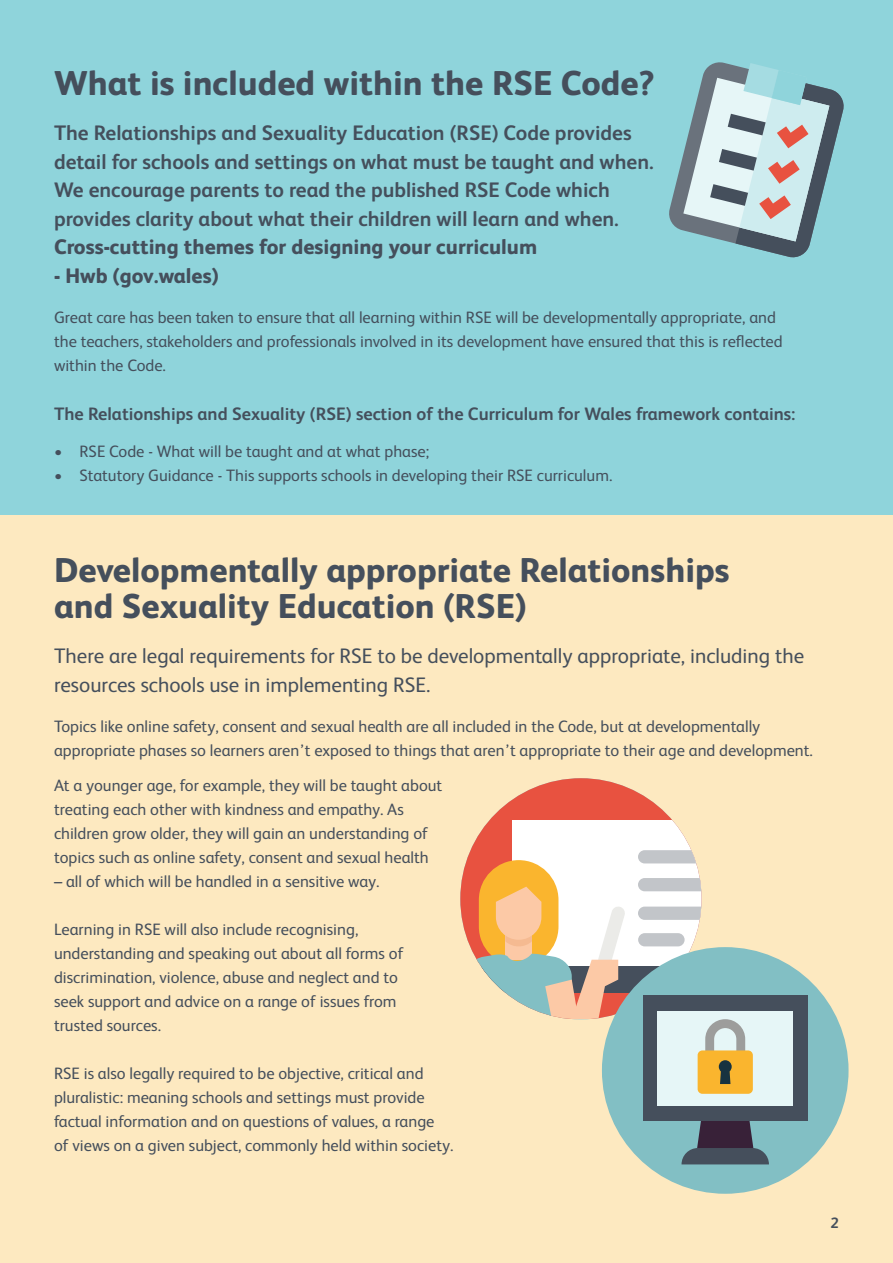
<style>
.page{position:relative;width:893px;height:1263px;background:#fde9c0}
.page>*{position:absolute;margin:0;border:0;box-sizing:border-box;transform-origin:0 0}
.t1{font:800 34.5px/36px "FS Albert";color:#454f5c}
.t2{font:700 21px/28.5px "FS Albert";color:#454f5c}
.t3{font:21px/28.5px "FS Albert";color:#454f5c}
.t4{font:800 21px "FS Albert";color:#454f5c}
.t5{font:700 18px "FS Albert";color:#454f5c}
.t6{font:16.5px/24px "FS Albert";color:#454f5c}
.t7{font:700 15px "FS Albert";color:#454f5c}
</style>
<div class="page">
<div style="left:0;top:0;width:893px;height:514px;background:#8fd4db"></div>
<svg style="left:669px;top:62px;width:175px;height:196px"></svg>
<div style="left:460px;top:778px;width:241px;height:241px;background:#e85240;border-radius:121px"></div>
<div style="left:512px;top:820px;width:189px;height:146px;background:#fff"></div>
<svg style="left:626px;top:966px;width:33px;height:27px"></svg>
<div style="left:479px;top:860px;width:79px;height:106px;background:#fab52e;border-radius:40px"></div>
<svg style="left:638px;top:906px;width:63px;height:14px"></svg>
<div style="left:638px;top:933px;width:47px;height:13px;background:#c2c5c9;border-radius:7px"></div>
<svg style="left:466px;top:887px;width:160px;height:132px"></svg>
<svg style="left:638px;top:878px;width:63px;height:13px"></svg>
<svg style="left:638px;top:850px;width:63px;height:13px"></svg>
<div style="left:602px;top:947px;width:246px;height:247px;background:#82bfc4;border-radius:50%"></div>
<div style="left:643px;top:996px;width:165px;height:125px;background:#454f5c"></div>
<div style="left:657px;top:1011px;width:136px;height:95px;background:#e6f6f7"></div>
<svg style="left:681px;top:1121px;width:88px;height:43px"></svg>
<div style="left:698px;top:1050px;width:55px;height:44px;background:#fab52e;border-radius:5px"></div>
<svg style="left:701px;top:1019px;width:49px;height:65px"></svg>
<h1 class="t1" style="left:54px;top:63px;width:602px">What is included within the RSE Code?</h1>
<p class="t2" style="left:54px;top:118px;width:601px">The Relationships and Sexuality Education (RSE) Code provides detail for schools and settings on what must be taught and when.<br>We encourage parents to read the published RSE Code which provides clarity about what their children will learn and when.</p>
<p class="t4" style="left:54px;top:232px;width:485px">Cross-cutting themes for designing your curriculum</p>
<p class="t4" style="left:54px;top:260px;width:166px">- Hwb (gov.wales)</p>
<p class="t6" style="left:54px;top:304px;width:730px">Great care has been taken to ensure that all learning within RSE will be developmentally appropriate, and the teachers, stakeholders and professionals involved in its development have ensured that this is reflected within the Code.</p>
<p class="t5" style="left:54px;top:402px;width:743px">The Relationships and Sexuality (RSE) section of the Curriculum for Wales framework contains:</p>
<p class="t6" style="left:54px;top:439px;width:377px">• RSE Code - What will be taught and at what phase;</p>
<p class="t6" style="left:54px;top:463px;width:560px">• Statutory Guidance - This supports schools in developing their RSE curriculum.</p>
<h1 class="t1" style="left:54px;top:550px;width:677px">Developmentally appropriate Relationships and Sexuality Education (RSE)</h1>
<p class="t3" style="left:54px;top:640px;width:752px">There are legal requirements for RSE to be developmentally appropriate, including the resources schools use in implementing RSE.</p>
<p class="t6" style="left:54px;top:713px;width:760px">Topics like online safety, consent and sexual health are all included in the Code, but at developmentally appropriate phases so learners aren’t exposed to things that aren’t appropriate to their age and development.</p>
<p class="t6" style="left:54px;top:772px;width:390px">At a younger age, for example, they will be taught about treating each other with kindness and empathy. As children grow older, they will gain an understanding of topics such as online safety, consent and sexual health</p>
<p class="t6" style="left:54px;top:868px;width:327px">– all of which will be handled in a sensitive way.</p>
<p class="t6" style="left:54px;top:916px;width:351px">Learning in RSE will also include recognising, understanding and speaking out about all forms of discrimination, violence, abuse and neglect and to seek support and advice on a range of issues from trusted sources.</p>
<p class="t6" style="left:54px;top:1060px;width:401px">RSE is also legally required to be objective, critical and pluralistic: meaning schools and settings must provide factual information and on questions of values, a range<br>of views on a given subject, commonly held within society.</p>
<p class="t7" style="left:830px;top:1212px;width:10px">2</p>
</div>
